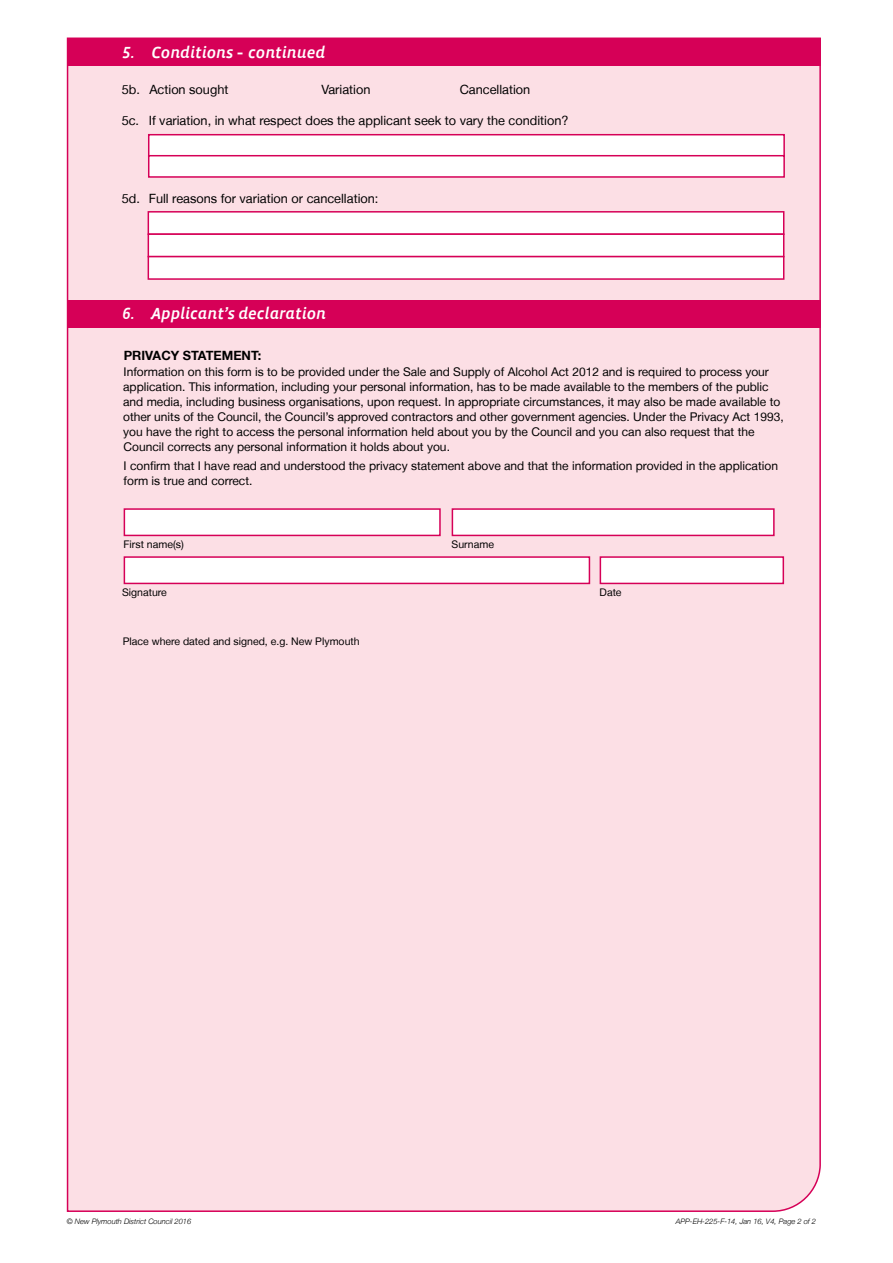
<style>
.page{position:relative;width:893px;height:1263px;background:#fff}
.page>*{position:absolute;margin:0;border:0;box-sizing:border-box;transform-origin:0 0}
.t1{font:16.5px "Vista Sans Alt Med Ita";color:#fff}
.t2{font:12.75px "Helvetica Neue LT";color:#000}
.t3{font:700 12.75px "Helvetica Neue LT";color:#000}
.t4{font:12px/15px "Helvetica Neue LT";color:#000}
.t5{font:10.5px "Helvetica Neue LT";color:#000}
.t6{font:italic 300 7.5px "Helvetica Neue LT";color:#000}
.s1{font-family:"Helvetica Neue LT";font-weight:700}
</style>
<div class="page">
<div style="left:66px;top:37px;width:755px;height:1175px;background:#fcdfe5"></div>
<div style="left:68px;top:38px;width:753px;height:28px;background:#d60057"></div>
<div style="left:68px;top:300px;width:753px;height:28px;background:#d60057"></div>
<div style="left:148px;top:211px;width:636px;height:24px;background:#fff;border:2px solid #d60057"></div>
<div style="left:148px;top:233px;width:636px;height:24px;background:#fff;border:2px solid #d60057"></div>
<div style="left:148px;top:256px;width:636px;height:24px;background:#fff;border:2px solid #d60057"></div>
<div style="left:124px;top:508px;width:317px;height:28px;background:#fff;border:2px solid #d60057"></div>
<div style="left:452px;top:508px;width:323px;height:28px;background:#fff;border:2px solid #d60057"></div>
<div style="left:124px;top:556px;width:466px;height:28px;background:#fff;border:2px solid #d60057"></div>
<div style="left:600px;top:556px;width:184px;height:28px;background:#fff;border:2px solid #d60057"></div>
<div style="left:148px;top:134px;width:637px;height:23px;background:#fff;border:2px solid #d60057"></div>
<div style="left:148px;top:155px;width:637px;height:23px;background:#fff;border:2px solid #d60057"></div>
<h1 class="t1" style="left:122px;top:44px;width:204px">5. Conditions <span class="s1">-</span> continued</h1>
<p class="t2" style="left:122px;top:82px;width:108px">5b. Action sought</p>
<p class="t2" style="left:321px;top:82px;width:51px">Variation</p>
<p class="t2" style="left:460px;top:82px;width:72px">Cancellation</p>
<p class="t2" style="left:122px;top:113px;width:448px">5c. If variation, in what respect does the applicant seek to vary the condition?</p>
<p class="t2" style="left:122px;top:191px;width:258px">5d. Full reasons for variation or cancellation:</p>
<h1 class="t1" style="left:123px;top:305px;width:205px">6. Applicant’s declaration</h1>
<p class="t3" style="left:124px;top:347px;width:139px">PRIVACY STATEMENT:</p>
<p class="t4" style="left:123px;top:364px;width:662px">Information on this form is to be provided under the Sale and Supply of Alcohol Act 2012 and is required to process your application. This information, including your personal information, has to be made available to the members of the public and media, including business organisations, upon request. In appropriate circumstances, it may also be made available to other units of the Council, the Council’s approved contractors and other government agencies. Under the Privacy Act 1993, you have the right to access the personal information held about you by the Council and you can also request that the Council corrects any personal information it holds about you.</p>
<p class="t4" style="left:124px;top:458px;width:656px">I confirm that I have read and understood the privacy statement above and that the information provided in the application form is true and correct.</p>
<p class="t5" style="left:124px;top:537px;width:62px">First name(s)</p>
<p class="t5" style="left:452px;top:537px;width:44px">Surname</p>
<p class="t5" style="left:122px;top:586px;width:46px">Signature</p>
<p class="t5" style="left:123px;top:635px;width:238px">Place where dated and signed, e.g. New Plymouth</p>
<p class="t5" style="left:600px;top:586px;width:23px">Date</p>
<p class="t6" style="left:67px;top:1217px;width:126px">© New Plymouth District Council 2016</p>
<p class="t6" style="left:676px;top:1217px;width:142px">APP-EH-225-F-14, Jan 16, V4, Page 2 of 2</p>
</div>
